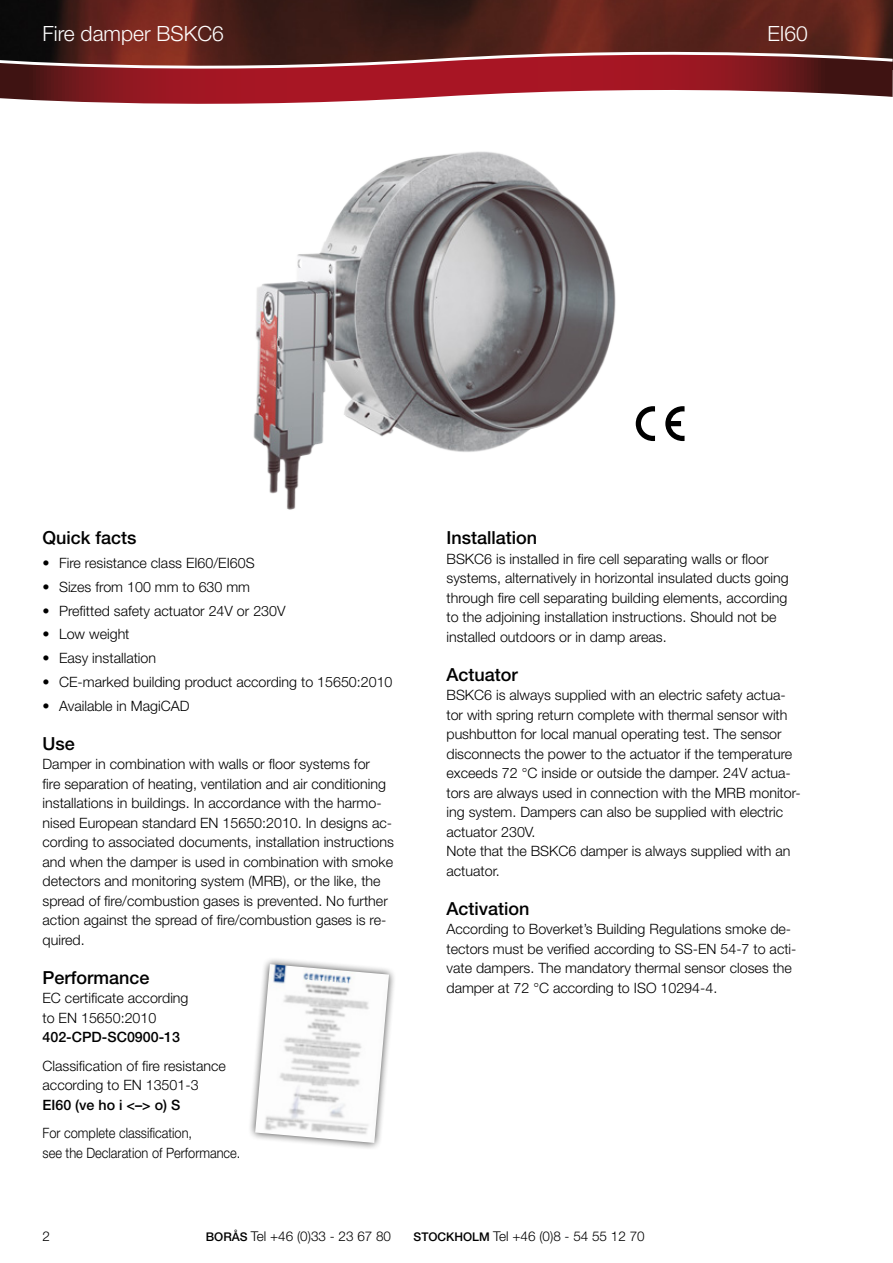
<style>
.page{position:relative;width:893px;height:1263px;background:#fff}
.page>*{position:absolute;margin:0;border:0;box-sizing:border-box;transform-origin:0 0}
.t1{font:300 21px "Helvetica Neue LT Std";color:#fff}
.t2{font:500 18px "Helvetica Neue LT Std";color:#000}
.t3{font:300 14.25px/19.5px "Helvetica Neue LT Std";color:#000}
.t4{font:300 14.25px/19.5px "Helvetica Neue LT Std";color:#000;scale:.9 1}
.t5{font:500 14.25px "Helvetica Neue LT Std";color:#000}
.t6{font:300 13.5px "Helvetica Neue LT Std";color:#000}
.s1{font-weight:500;font-size:12px}
</style>
<div class="page">
<img style="left:0;top:0;width:893px;height:45px">
<svg style="left:0;top:79px;width:893px;height:25px"></svg>
<svg style="left:0;top:45px;width:893px;height:34px"></svg>
<svg style="left:665px;top:406px;width:19px;height:35px"></svg>
<svg style="left:636px;top:406px;width:19px;height:35px"></svg>
<div style="left:247px;top:956px;width:149px;height:195px;background:#000;opacity:.75"></div>
<img style="left:255px;top:964px;width:134px;height:179px">
<img style="left:253px;top:151px;width:383px;height:359px">
<h1 class="t1" style="left:43px;top:21px;width:183px">Fire damper BSKC6</h1>
<h1 class="t1" style="left:767px;top:21px;width:42px">EI60</h1>
<p class="t2" style="left:43px;top:527px;width:96px">Quick facts</p>
<p class="t3" style="left:43px;top:553px;width:214px">• Fire resistance class EI60/EI60S</p>
<p class="t3" style="left:43px;top:577px;width:209px">• Sizes from 100 mm to 630 mm</p>
<p class="t3" style="left:43px;top:600px;width:245px">• Prefitted safety actuator 24V or 230V</p>
<p class="t3" style="left:43px;top:624px;width:88px">• Low weight</p>
<p class="t3" style="left:43px;top:648px;width:115px">• Easy installation</p>
<p class="t3" style="left:43px;top:672px;width:351px">• CE-marked building product according to 15650:2010</p>
<p class="t3" style="left:43px;top:696px;width:148px">• Available in MagiCAD</p>
<p class="t2" style="left:43px;top:732px;width:34px">Use</p>
<p class="t3" style="left:43px;top:754px;width:353px">Damper in combination with walls or floor systems for<br>fire separation of heating, ventilation and air conditioning installations in buildings. In accordance with the harmo&shy;nised European standard EN 15650:2010. In designs ac&shy;cording to associated documents, installation instructions and when the damper is used in combination with smoke detectors and monitoring system (MRB), or the like, the spread of fire/combustion gases is prevented. No further action against the spread of fire/combustion gases is re&shy;quired.</p>
<p class="t2" style="left:43px;top:966px;width:109px">Performance</p>
<p class="t3" style="left:43px;top:988px;width:148px">EC certificate according to EN 15650:2010</p>
<p class="t5" style="left:43px;top:1029px;width:139px">402-CPD-SC0900-13</p>
<p class="t3" style="left:43px;top:1055px;width:185px">Classification of fire resistance according to EN 13501-3</p>
<p class="t5" style="left:43px;top:1096px;width:139px">EI60 (ve ho i &lt;–&gt; o) S</p>
<p class="t4" style="left:43px;top:1123px;width:221px">For complete classification,<br>see the Declaration of Performance.</p>
<p class="t2" style="left:446px;top:527px;width:92px">Installation</p>
<p class="t3" style="left:446px;top:549px;width:344px">BSKC6 is installed in fire cell separating walls or floor systems, alternatively in horizontal insulated ducts going through fire cell separating building elements, according to the adjoining installation instructions. Should not be installed outdoors or in damp areas.</p>
<p class="t2" style="left:446px;top:664px;width:73px">Actuator</p>
<p class="t3" style="left:446px;top:685px;width:356px">BSKC6 is always supplied with an electric safety actua&shy;tor with spring return complete with thermal sensor with pushbutton for local manual operating test. The sensor disconnects the power to the actuator if the temperature exceeds 72 °C inside or outside the damper. 24V actua&shy;tors are always used in connection with the MRB monitor&shy;ing system. Dampers can also be supplied with electric actuator 230V.<br>Note that the BSKC6 damper is always supplied with an actuator.</p>
<p class="t2" style="left:446px;top:898px;width:85px">Activation</p>
<p class="t3" style="left:446px;top:919px;width:352px">According to Boverket’s Building Regulations smoke de&shy;tectors must be verified according to SS-EN 54-7 to acti&shy;vate dampers. The mandatory thermal sensor closes the damper at 72 °C according to ISO 10294-4.</p>
<p class="t6" style="left:43px;top:1228px;width:9px">2</p>
<p class="t6" style="left:206px;top:1228px;width:187px"><span class="s1">BORÅS</span> Tel +46 (0)33 - 23 67 80</p>
<p class="t6" style="left:414px;top:1228px;width:233px"><span class="s1">STOCKHOLM</span> Tel +46 (0)8 - 54 55 12 70</p>
</div>
